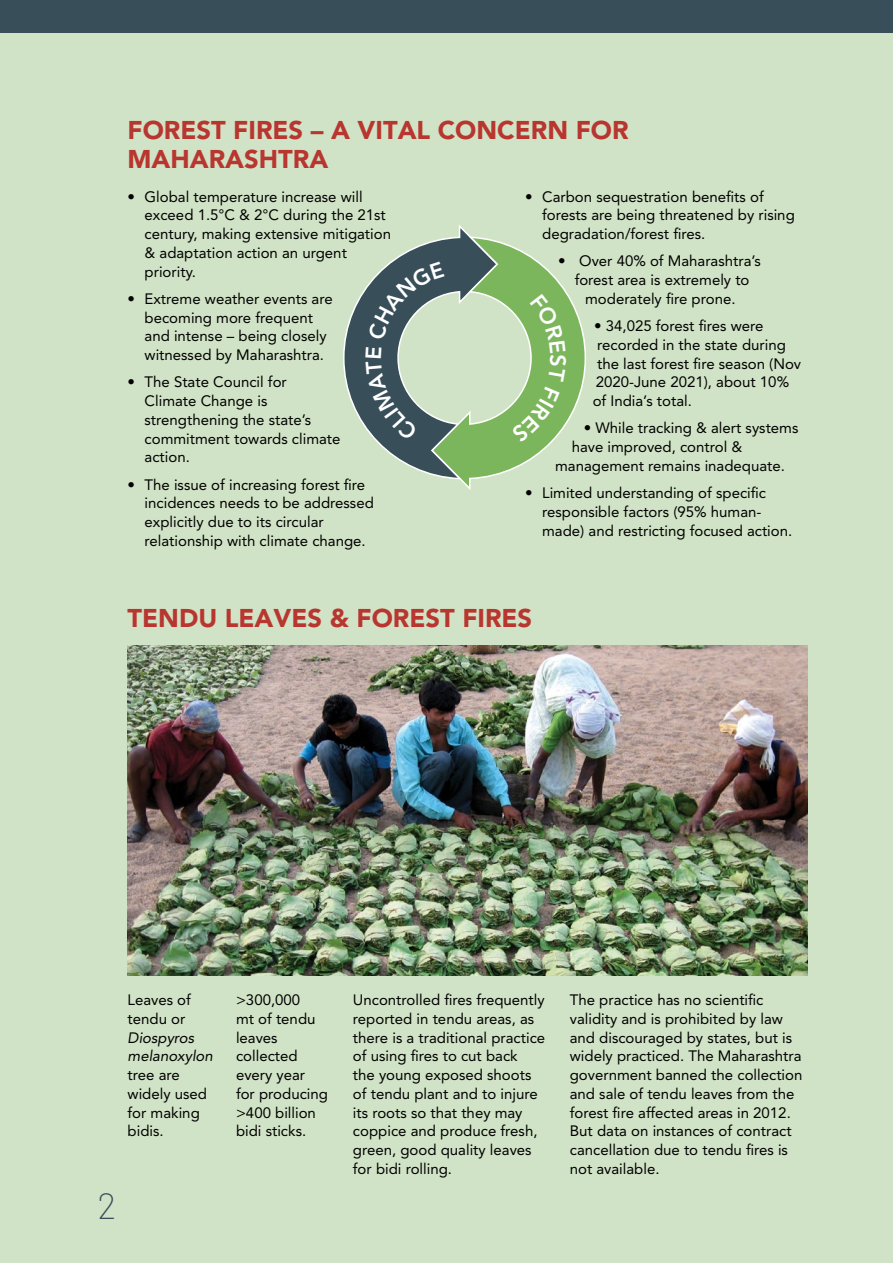
<style>
.page{position:relative;width:893px;height:1263px;background:#d1e3c6}
.page>*{position:absolute;margin:0;border:0;box-sizing:border-box;transform-origin:0 0}
.t1{font:200 36px "Barlow";color:#384f5a}
.t2{font:900 25.5px/28.5px "Avenir LT Std";color:#b8362f}
.t3{font:15px/18.8px "Avenir LT Std";color:#000}
.t4{font:italic 15px/18.8px "Avenir LT Std";color:#000}
</style>
<div class="page">
<div style="left:0;top:0;width:893px;height:32px;background:#384f5a"></div>
<img style="left:128px;top:646px;width:680px;height:330px">
<svg style="left:343px;top:225px;width:243px;height:265px"></svg>
<h2 class="t2" style="left:128px;top:116px;width:502px">FOREST F IRES – A VITAL CONCERN FOR<br>MAHARASHTRA</h2>
<p class="t3" style="left:145px;top:187px;width:248px;text-indent:-17px">• Global temperature increase will exceed 1.5°C &amp; 2°C during the 21st century, making extensive mitigation &amp; adaptation action an urgent priority.</p>
<p class="t3" style="left:145px;top:289px;width:190px;text-indent:-17px">• Extreme weather events are becoming more frequent and intense – being closely witnessed by Maharashtra.</p>
<p class="t3" style="left:145px;top:373px;width:197px;text-indent:-17px">• The State Council for<br>Climate Change is strengthening the state’s commitment towards climate action.</p>
<p class="t3" style="left:145px;top:475px;width:231px;text-indent:-17px">• The issue of increasing forest fire incidences needs to be addressed explicitly due to its circular relationship with climate change.</p>
<p class="t3" style="left:542px;top:187px;width:254px;text-indent:-17px">• Carbon sequestration benefits of forests are being threatened by rising degradation/forest fires.</p>
<p class="t3" style="left:558px;top:252px;width:204px;text-align:center">• Over 40% of Maharashtra’s forest area is extremely to moderately fire prone.</p>
<p class="t3" style="left:594px;top:317px;width:171px">• 34,025 forest fires were</p>
<p class="t3" style="left:597px;top:335px;width:190px">recorded in the state during</p>
<p class="t3" style="left:597px;top:354px;width:205px">the last forest fire season (Nov</p>
<p class="t3" style="left:596px;top:373px;width:195px">2020-June 2021), about 10%</p>
<p class="t3" style="left:593px;top:392px;width:101px">of India’s total.</p>
<p class="t3" style="left:584px;top:419px;width:216px">• While tracking &amp; alert systems</p>
<p class="t3" style="left:572px;top:438px;width:172px">have improved, control &amp;</p>
<p class="t3" style="left:555px;top:456px;width:231px">management remains inadequate.</p>
<p class="t3" style="left:542px;top:484px;width:252px;text-indent:-17px">• Limited understanding of specific responsible factors (95% human&shy;made) and restricting focused action.</p>
<h2 class="t2" style="left:128px;top:604px;width:406px">TENDU LEAVES &amp; FOREST FIRES</h2>
<p class="t3" style="left:128px;top:991px;width:65px">Leaves of tendu or</p>
<p class="t4" style="left:128px;top:1028px;width:87px">Diospyros melanoxylon</p>
<p class="t3" style="left:128px;top:1066px;width:81px">tree are widely used for making bidis.</p>
<h1 class="t1" style="left:97px;top:1180px;width:20px">2</h1>
<p class="t3" style="left:236px;top:991px;width:94px">&gt;300,000<br>mt of tendu leaves collected every year<br>for producing &gt;400 billion bidi sticks.</p>
<p class="t3" style="left:353px;top:991px;width:194px">Uncontrolled fires frequently reported in tendu areas, as there is a traditional practice of using fires to cut back<br>the young exposed shoots of tendu plant and to injure its roots so that they may coppice and produce fresh, green, good quality leaves for bidi rolling.</p>
<p class="t3" style="left:570px;top:991px;width:234px">The practice has no scientific validity and is prohibited by law and discouraged by states, but is widely practiced. The Maharashtra government banned the collection and sale of tendu leaves from the forest fire affected areas in 2012.<br>But data on instances of contract cancellation due to tendu fires is not available.</p>
</div>
